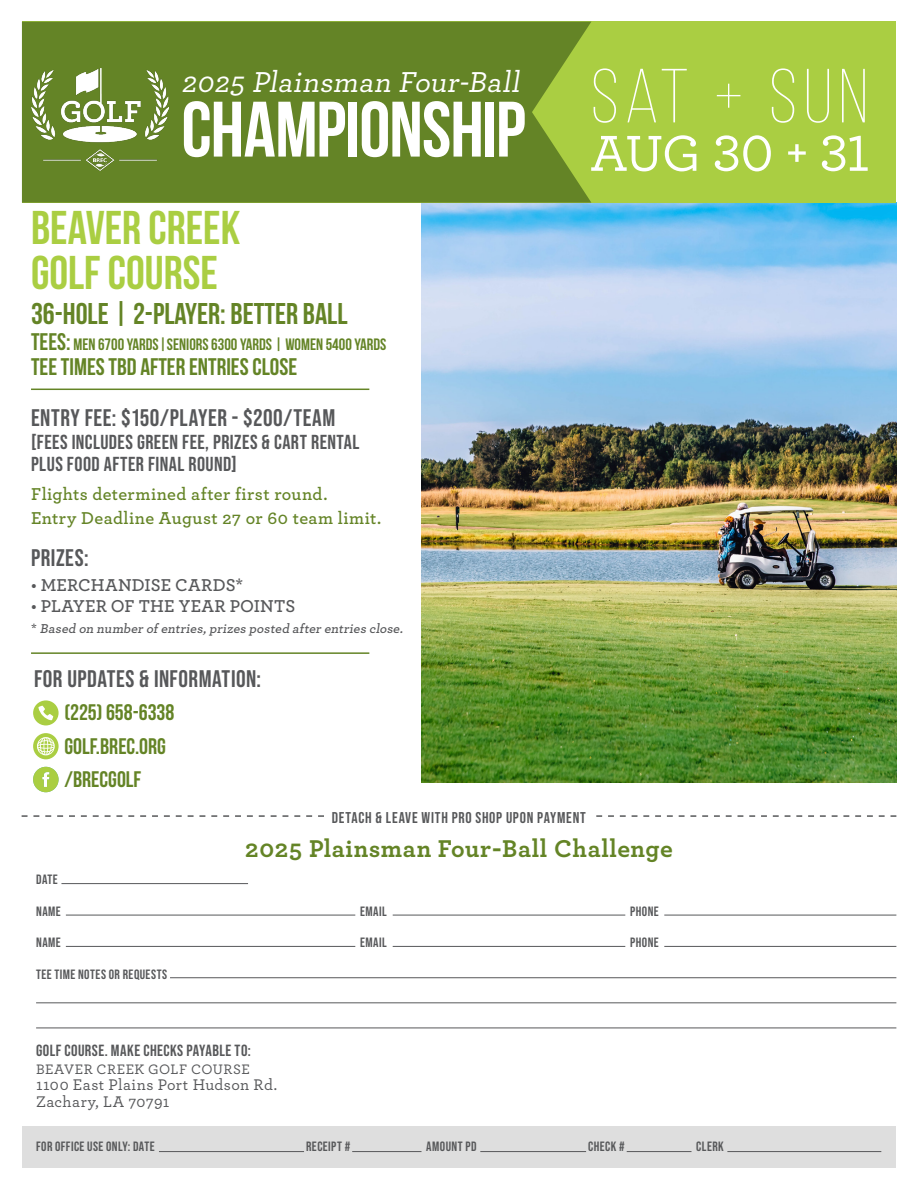
<style>
.page{position:relative;width:918px;height:1188px;background:#fff}
.page>*{position:absolute;margin:0;border:0;box-sizing:border-box;transform-origin:0 0}
.t1{font:700 78.45px "Bebas Neue";letter-spacing:-.015em;color:#fff}
.t2{font:300 76.5px "Bebas Neue";letter-spacing:.08em;color:#fff}
.t3{font:500 52.95px "Archer";letter-spacing:-.02em;color:#fff}
.t4{font:700 47.25px/45px "Bebas Neue";color:#aace42}
.t5{font:italic 500 30.15px "Archer";color:#fff}
.t6{font:700 30px "Bebas Neue";color:#648426}
.t7{font:700 25.5px "Archer";letter-spacing:.025em;color:#648426}
.t8{font:24px "Bebas Neue";letter-spacing:.02em;color:#57585a}
.t9{font:700 24px "Bebas Neue";color:#648426}
.t10{font:700 22.5px "Bebas Neue";color:#648426}
.t11{font:20.25px "Bebas Neue";letter-spacing:.02em;color:#57585a}
.t12{font:600 18px "Archer";letter-spacing:.02em;color:#648426}
.t13{font:600 18px "Archer";letter-spacing:.01em;color:#57585a}
.t14{font:700 16.5px "Bebas Neue";color:#648426}
.t15{font:500 16.2px "Archer";letter-spacing:.025em;color:#57585a}
.t16{font:16.2px "Bebas Neue";letter-spacing:.025em;color:#57585a}
.t17{font:15.6px "Bebas Neue";letter-spacing:.045em;color:#57585a}
.t18{font:500 14.4px "Archer";letter-spacing:.035em;color:#57585a}
.t19{font:13.5px "Bebas Neue";letter-spacing:.035em;color:#57585a}
.t20{font:italic 600 13.5px "Archer";color:#57585a}
.t21{font:700 13.5px "Bebas Neue";letter-spacing:.03em;color:#57585a}
.s1{font-size:24px}
.s2{font-style:normal}
.s3{font-weight:400}
</style>
<div class="page">
<img style="left:422px;top:203px;width:474px;height:580px">
<svg style="left:22px;top:815px;width:302px;height:2px"></svg>
<svg style="left:596px;top:815px;width:300px;height:2px"></svg>
<div style="left:22px;top:1126px;width:874px;height:42px;background:#dedede"></div>
<hr style="left:727px;top:1151px;width:154px;height:1px;background:#57585a">
<hr style="left:159px;top:1151px;width:145px;height:1px;background:#57585a">
<hr style="left:627px;top:1151px;width:65px;height:1px;background:#57585a">
<hr style="left:480px;top:1151px;width:106px;height:1px;background:#57585a">
<hr style="left:352px;top:1151px;width:70px;height:1px;background:#57585a">
<hr style="left:61px;top:883px;width:187px;height:1px;background:#57585a">
<hr style="left:66px;top:915px;width:289px;height:1px;background:#57585a">
<hr style="left:393px;top:915px;width:232px;height:1px;background:#57585a">
<hr style="left:664px;top:915px;width:232px;height:1px;background:#57585a">
<hr style="left:66px;top:946px;width:289px;height:1px;background:#57585a">
<hr style="left:170px;top:977px;width:726px;height:1px;background:#57585a">
<hr style="left:36px;top:1003px;width:860px;height:1px;background:#57585a">
<hr style="left:36px;top:1028px;width:860px;height:1px;background:#57585a">
<hr style="left:393px;top:946px;width:232px;height:1px;background:#57585a">
<hr style="left:664px;top:946px;width:232px;height:1px;background:#57585a">
<div style="left:22px;top:22px;width:874px;height:181px;background:#aace42"></div>
<div style="left:22px;top:22px;width:569px;height:181px;background:#648426"></div>
<hr style="left:31px;top:389px;width:338px;height:1px;background:#648426">
<hr style="left:31px;top:652px;width:338px;height:2px;background:#648426">
<svg style="left:33px;top:733px;width:26px;height:26px"></svg>
<svg style="left:33px;top:767px;width:26px;height:25px"></svg>
<svg style="left:33px;top:700px;width:26px;height:25px"></svg>
<img style="left:31px;top:68px;width:138px;height:103px">
<p class="t5" style="left:181px;top:60px;width:346px">2025 Plainsman Four-Ball</p>
<p class="t1" style="left:181px;top:86px;width:346px">CHAMPIONSHIP</p>
<p class="t4" style="left:31px;top:205px;width:211px">BEAVER CREEK<br>GOLF COURSE</p>
<p class="t6" style="left:31px;top:297px;width:318px">36-HOLE | 2-PLAYER: BETTER BALL</p>
<p class="t14" style="left:31px;top:335px;width:357px"><span class="s1">TEES:</span> MEN 6700 YARDS|SENIORS 6300 YARDS | WOMEN 5400 YARDS</p>
<p class="t9" style="left:31px;top:354px;width:268px">TEE TIMES TBD AFTER ENTRIES CLOSE</p>
<p class="t8" style="left:31px;top:404px;width:306px">ENTRY FEE: $150/PLAYER - $200/TEAM</p>
<p class="t11" style="left:31px;top:430px;width:330px">[FEES INCLUDES GREEN FEE, PRIZES &amp; CART RENTAL</p>
<p class="t11" style="left:31px;top:453px;width:207px">PLUS FOOD AFTER FINAL ROUND]</p>
<p class="t12" style="left:31px;top:480px;width:298px">Flights determined after first round.</p>
<p class="t12" style="left:31px;top:504px;width:352px">Entry Deadline August 27 or 60 team limit.</p>
<p class="t8" style="left:31px;top:544px;width:59px">PRIZES:</p>
<p class="t13" style="left:31px;top:572px;width:214px">• MERCHANDISE CARDS*</p>
<p class="t13" style="left:31px;top:593px;width:266px">• PLAYER OF THE YEAR POINTS</p>
<p class="t20" style="left:31px;top:619px;width:376px"><span class="s2">*</span> Based on numberofentries,prizes posted afterentries close.</p>
<p class="t8" style="left:34px;top:665px;width:229px">FOR UPDATES &amp; INFORMATION:</p>
<p class="t10" style="left:65px;top:700px;width:111px">(225) 658-6338</p>
<p class="t10" style="left:65px;top:733px;width:103px">GOLF.BREC.ORG</p>
<p class="t10" style="left:65px;top:767px;width:78px">/BRECGOLF</p>
<p class="t2" style="left:591px;top:55px;width:279px">SAT + SUN</p>
<p class="t3" style="left:590px;top:115px;width:281px">AUG 30 + 31</p>
<p class="t17" style="left:332px;top:808px;width:256px">DETACH &amp; LEAVE WITH PRO SHOP UPON PAYMENT</p>
<p class="t7" style="left:245px;top:828px;width:429px">2025 Plainsman Four-Ball Challenge</p>
<p class="t19" style="left:36px;top:872px;width:23px">DATE</p>
<p class="t19" style="left:36px;top:904px;width:26px">NAME</p>
<p class="t19" style="left:360px;top:904px;width:28px">EMAIL</p>
<p class="t19" style="left:630px;top:904px;width:30px">PHONE</p>
<p class="t19" style="left:36px;top:935px;width:26px">NAME</p>
<p class="t19" style="left:360px;top:935px;width:28px">EMAIL</p>
<p class="t19" style="left:630px;top:935px;width:30px">PHONE</p>
<p class="t19" style="left:36px;top:967px;width:133px">TEE TIME NOTES OR REQUESTS</p>
<p class="t16" style="left:36px;top:1042px;width:216px">GOLF COURSE. MAKE CHECKS PAYABLE TO:</p>
<p class="t18" style="left:36px;top:1059px;width:215px">BEAVER CREEK GOLF COURSE</p>
<p class="t15" style="left:36px;top:1073px;width:242px">1100 East Plains Port Hudson Rd.</p>
<p class="t15" style="left:36px;top:1090px;width:135px">Zachary, LA 70791</p>
<p class="t21" style="left:36px;top:1139px;width:120px">FOR OFFICE USE ONLY: <span class="s3">DATE</span></p>
<p class="t19" style="left:306px;top:1139px;width:46px">RECEIPT #</p>
<p class="t19" style="left:426px;top:1139px;width:52px">AMOUNT PD</p>
<p class="t19" style="left:588px;top:1139px;width:38px">CHECK #</p>
<p class="t19" style="left:696px;top:1139px;width:29px">CLERK</p>
</div>
